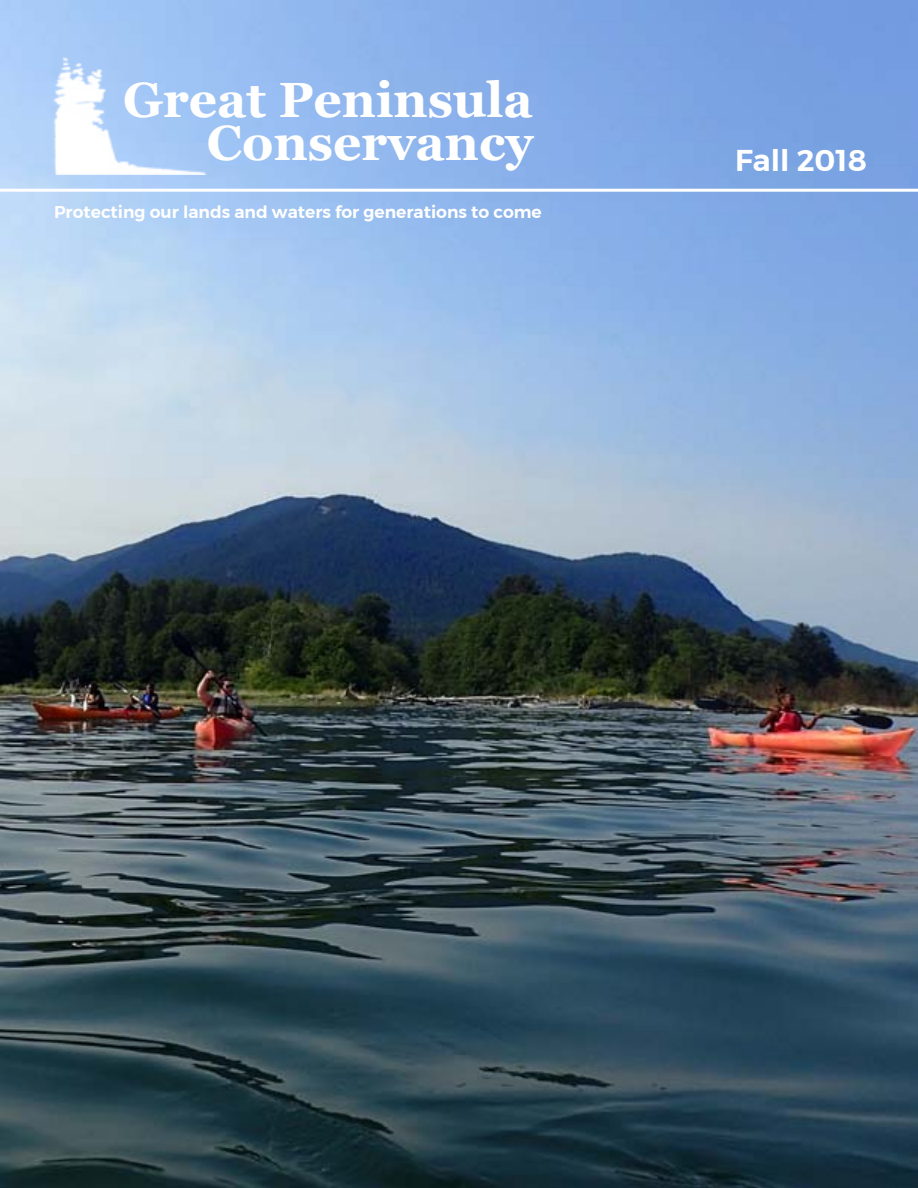
<style>
.page{position:relative;width:918px;height:1188px;background:#fff}
.page>*{position:absolute;margin:0;border:0;box-sizing:border-box;transform-origin:0 0}
.t1{font:700 49.5px/43.2px "Georgia";color:#fff;text-align:right}
.t2{font:30px "Trueno S Bd";color:#fff}
.t3{font:17.1px "Trueno S Bd";color:#fff}
</style>
<div class="page">
<img style="left:0;top:0;width:918px;height:1188px">
<hr style="left:0;top:189px;width:918px;height:3px;background:#fff">
<img style="left:49px;top:53px;width:162px;height:121px">
<h1 class="t1" style="left:123px;top:79px;width:412px">Great Peninsula<br>Conservancy</h1>
<p class="t3" style="left:54px;top:201px;width:489px">Protecting our lands and waters for generations to come</p>
<h2 class="t2" style="left:735px;top:142px;width:133px">Fall 2018</h2>
</div>
